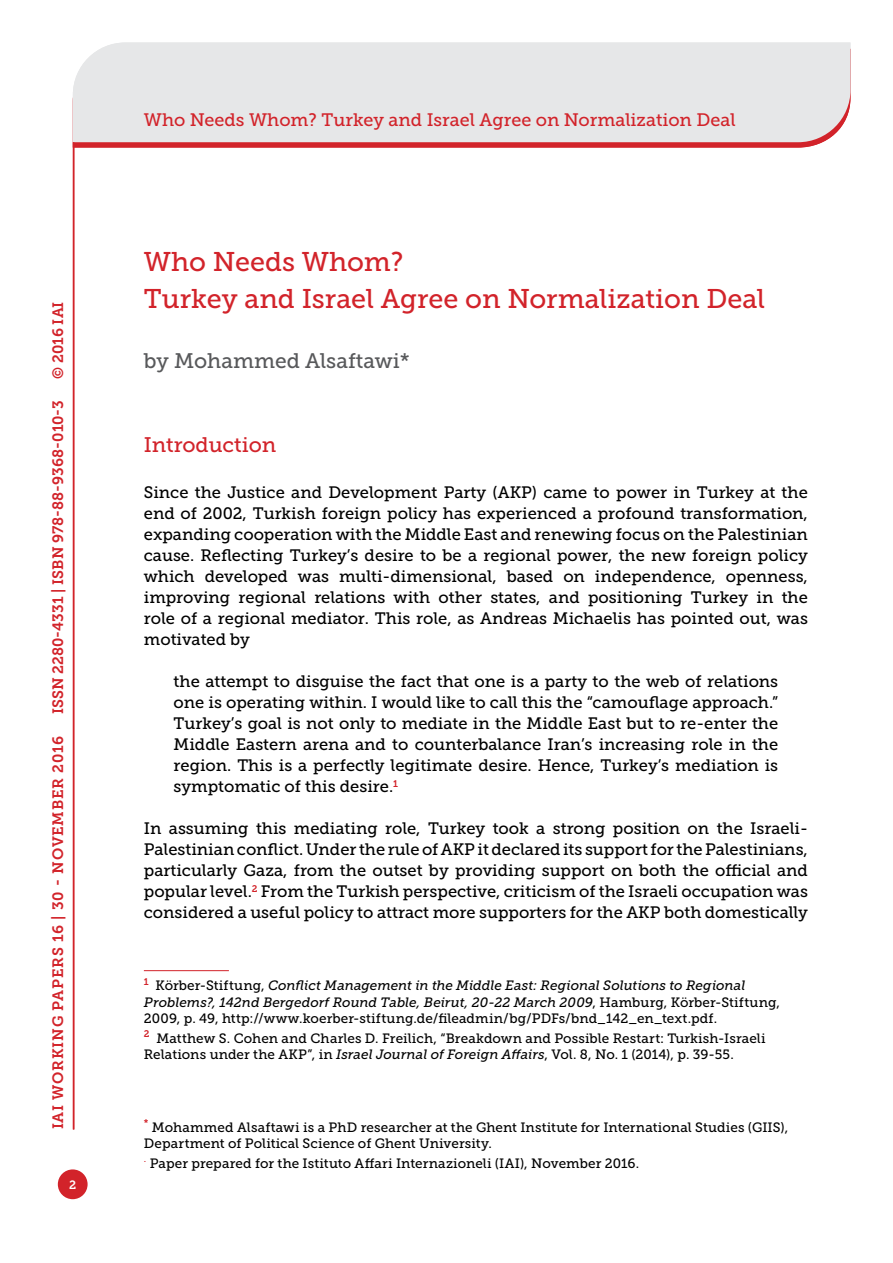
<style>
.page{position:relative;width:893px;height:1263px;background:#fff}
.page>*{position:absolute;margin:0;border:0;box-sizing:border-box;transform-origin:0 0}
.t1{font:27px/36.6px "Museo Slab 500";color:#d2232a}
.t2{font:21px "Museo Slab 500";color:#58595b}
.t3{font:21px "Museo Slab 500";letter-spacing:-.005em;color:#d2232a}
.t4{font:18px "Museo Slab 500";color:#d2232a}
.t5{font:16.5px/21px "Museo Slab 500";color:#000;text-align:justify}
.t6{font:15px "Museo Slab 700";letter-spacing:.005em;color:#d2232a}
.t7{font:15px "Museo Slab 700";letter-spacing:.05em;color:#d2232a}
.t8{font:13.5px/16.2px "Museo Slab 500";letter-spacing:.005em;color:#000}
.t9{font:12px "Museo Slab 700";color:#fff}
.s1{font-style:italic}
</style>
<div class="page">
<div style="left:58px;top:1169px;width:30px;height:30px;background:#d2232a;border-radius:50%"></div>
<svg style="left:74px;top:142px;width:749px;height:6px;background:#d4343a"></svg>
<div style="left:73px;top:43px;width:777px;height:99px;background:#e6e7e8"></div>
<hr style="left:144px;top:970px;width:85px;height:1px;background:#d2232a">
<hr style="left:73px;top:142px;width:1px;height:987px;background:#d2232a">
<p class="t6" style="left:50px;top:379px;width:79px;rotate:-90deg">© 2016 IAI</p>
<p class="t6" style="left:49px;top:714px;width:316px;rotate:-90deg">ISSN 2280-4331 | ISBN 978-88-9368-010-3</p>
<p class="t7" style="left:50px;top:1129px;width:395px;rotate:-90deg">IAI WORKING PAPERS 16 | 30 - NOVEMBER 2016</p>
<p class="t9" style="left:69px;top:1178px;width:9px">2</p>
<p class="t4" style="left:144px;top:110px;width:593px">Who Needs Whom? Turkey and Israel Agree on Normalization Deal</p>
<h1 class="t1" style="left:144px;top:244px;width:623px">Who Needs Whom?<br>Turkey and Israel Agree on Normalization Deal</h1>
<p class="t2" style="left:144px;top:349px;width:268px">by Mohammed Alsaftawi*</p>
<p class="t3" style="left:144px;top:433px;width:134px">Introduction</p>
<p class="t5" style="left:144px;top:482px;width:666px">Since the Justice and Development Party (AKP) came to power in Turkey at the end of 2002, Turkish foreign policy has experienced a profound transformation, expanding cooperation with the Middle East and renewing focus on the Palestinian cause. Reflecting Turkey’s desire to be a regional power, the new foreign policy which developed was multi-dimensional, based on independence, openness, improving regional relations with other states, and positioning Turkey in the role of a regional mediator. This role, as Andreas Michaelis has pointed out, was motivated by</p>
<p class="t5" style="left:174px;top:671px;width:606px">the attempt to disguise the fact that one is a party to the web of relations one is operating within. I would like to call this the “camouflage approach.” Turkey’s goal is not only to mediate in the Middle East but to re-enter the Middle Eastern arena and to counterbalance Iran’s increasing role in the region. This is a perfectly legitimate desire. Hence, Turkey’s mediation is symptomatic of this desire.<sup>1</sup></p>
<p class="t5" style="left:144px;top:818px;width:666px">In assuming this mediating role, Turkey took a strong position on the Israeli-Palestinian conflict. Under the rule of AKP it declared its support for the Palestinians, particularly Gaza, from the outset by providing support on both the official and popular level.<sup>2</sup> From the Turkish perspective, criticism of the Israeli occupation was considered a useful policy to attract more supporters for the AKP both domestically</p>
<p class="t8" style="left:144px;top:978px;width:638px"><sup>1</sup> Körber-Stiftung, <span class="s1">Conflict Management in the Middle East: Regional Solutions to Regional<br>Problems?, 142nd Bergedorf Round Table, Beirut, 20-22 March 2009</span>, Hamburg, Körber-Stiftung,<br>2009, p. 49, http://www.koerber-stiftung.de/fileadmin/bg/PDFs/bnd_142_en_text.pdf.</p>
<p class="t8" style="left:144px;top:1030px;width:623px"><sup>2</sup> Matthew S. Cohen and Charles D. Freilich, “Breakdown and Possible Restart: Turkish-Israeli<br>Relations under the AKP”, in <span class="s1">Israel Journal of Foreign Affairs</span>, Vol. 8, No. 1 (2014), p. 39-55.</p>
<p class="t8" style="left:144px;top:1119px;width:646px"><sup>*</sup> Mohammed Alsaftawi is a PhD researcher at the Ghent Institute for International Studies (GIIS),<br>Department of Political Science of Ghent University.</p>
<p class="t8" style="left:144px;top:1155px;width:497px"><sup>.</sup> Paper prepared for the Istituto Affari Internazioneli (IAI), November 2016.</p>
</div>
